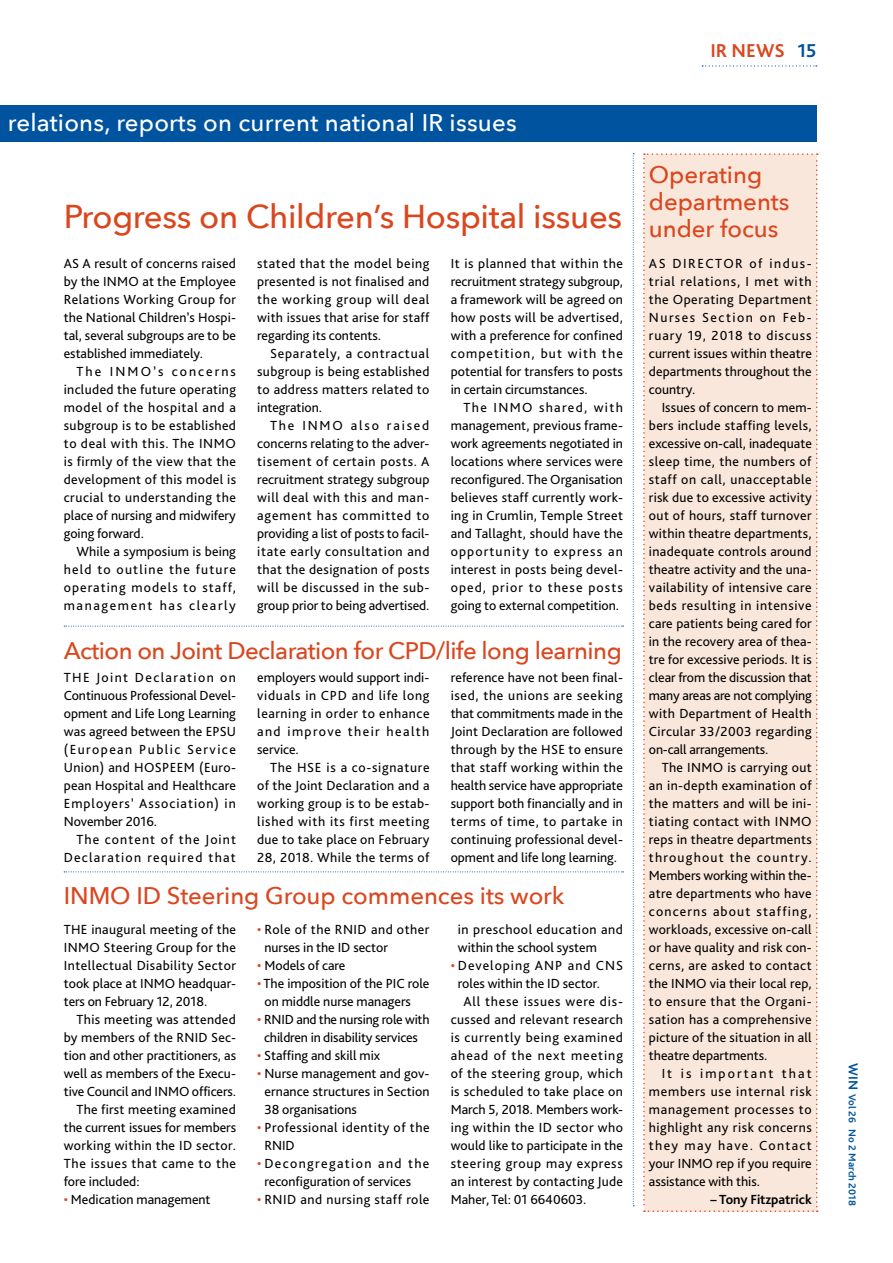
<style>
.page{position:relative;width:893px;height:1263px;background:#fff}
.page>*{position:absolute;margin:0;border:0;box-sizing:border-box;transform-origin:0 0}
.t1{font:500 33px "Avenir Next";letter-spacing:-.01em;color:#da471f}
.t2{font:500 24px/27px "Avenir Next";letter-spacing:-.005em;color:#da471f}
.t3{font:500 24px "Avenir Next";letter-spacing:-.025em;color:#da471f}
.t4{font:500 24px "Avenir Next";letter-spacing:.01em;color:#fff}
.t5{font:700 19.5px "Bliss Pro";color:#da471f}
.t6{font:13.8px/18px "Bliss Pro";letter-spacing:.015em;color:#000;text-align:justify}
.t7{font:13.8px/18px "Bliss Pro";letter-spacing:.035em;color:#000}
.t8{font:13.8px/18px "Bliss Pro";letter-spacing:.04em;color:#000}
.t9{font:13.8px/18px "Bliss Pro";letter-spacing:-.01em;color:#000;text-align:center}
.t10{font:13.8px "Bliss Pro";letter-spacing:.05em;color:#000}
.t11{font:13.8px "Bliss Pro";letter-spacing:.055em;color:#000}
.t12{font:13.8px/18px "Bliss Pro";letter-spacing:.09em;color:#000;text-align:right}
.t13{font:13.8px "Bliss Pro";letter-spacing:.07em;color:#000}
.t14{font:13.8px "Bliss Pro";letter-spacing:-.005em;color:#000}
.t15{font:700 13.8px "Bliss Pro";color:#000}
.t16{font:700 10.5px "Bliss Pro";color:#00539f}
.s1{color:#da471f}
.s2{color:#00539f}
.s3{font-size:13.5px}
</style>
<div class="page">
<svg style="left:702px;top:65px;width:115px;height:2px"></svg>
<div style="left:643px;top:153px;width:175px;height:1059px;background:#fae7db"></div>
<svg style="left:64px;top:626px;width:560px;height:1px"></svg>
<svg style="left:633px;top:153px;width:1px;height:1053px"></svg>
<div style="left:0;top:106px;width:816px;height:36px;background:#00539f"></div>
<svg style="left:64px;top:871px;width:560px;height:1px"></svg>
<h2 class="t4" style="left:8px;top:109px;width:510px">relations, reports on current national IR issues</h2>
<h1 class="t1" style="left:64px;top:197px;width:560px">Progress on Children’s Hospital issues</h1>
<p class="t6" style="left:64px;top:254px;width:174px">As a result of concerns raised by the INMO at the Employee Relations Working Group for the National Children’s Hospi&shy;tal, several subgroups are to be established immediately.</p>
<p class="t6" style="left:64px;top:362px;width:174px;text-indent:13px">The INMO’s concerns included the future operating model of the hospital and a subgroup is to be established to deal with this. The INMO is firmly of the view that the development of this model is crucial to understanding the place of nursing and midwifery going forward.</p>
<p class="t6" style="left:64px;top:542px;width:174px;text-indent:13px">While a symposium is being held to outline the future operating models to staff, management has clearly</p>
<p class="t6" style="left:257px;top:254px;width:174px">stated that the model being presented is not finalised and the working group will deal with issues that arise for staff regarding its contents.</p>
<p class="t6" style="left:257px;top:344px;width:174px;text-indent:13px">Separately, a contractual subgroup is being established to address matters related to integration.</p>
<p class="t6" style="left:257px;top:416px;width:174px;text-indent:13px">The INMO also raised concerns relating to the adver&shy;tisement of certain posts. A recruitment strategy subgroup will deal with this and man&shy;agement has committed to providing a list of posts to facil&shy;itate early consultation and that the designation of posts will be discussed in the sub&shy;group prior to being advertised.</p>
<p class="t6" style="left:451px;top:254px;width:174px">It is planned that within the recruitment strategy subgroup, a framework will be agreed on how posts will be advertised, with a preference for confined competition, but with the potential for transfers to posts in certain circumstances.</p>
<p class="t6" style="left:451px;top:398px;width:174px;text-indent:13px">The INMO shared, with management, previous frame&shy;work agreements negotiated in locations where services were reconfigured. The Organisation believes staff currently work&shy;ing in Crumlin, Temple Street and Tallaght, should have the opportunity to express an interest in posts being devel&shy;oped, prior to these posts going to external competition.</p>
<h2 class="t3" style="left:64px;top:636px;width:560px">Action on Joint Declaration for CPD/life long learning</h2>
<p class="t6" style="left:64px;top:668px;width:174px">Th e Joint Declaration on Continuous Professional Devel&shy;opment and Life Long Learning was agreed between the EPSU (European Public Service Union) and HOSPEEM (Euro&shy;pean Hospital and Healthcare Employers’ Association) in November 2016.</p>
<p class="t12" style="left:64px;top:830px;width:174px">The content of the Joint<br>Declaration required that</p>
<p class="t6" style="left:257px;top:668px;width:174px">employers would support indi&shy;viduals in CPD and life long learning in order to enhance and improve their health service.</p>
<p class="t6" style="left:257px;top:758px;width:174px;text-indent:13px">The HSE is a co-signature of the Joint Declaration and a working group is to be estab&shy;lished with its first meeting due to take place on February 28, 2018. While the terms of</p>
<p class="t6" style="left:451px;top:668px;width:174px">reference have not been final&shy;ised, the unions are seeking that commitments made in the Joint Declaration are followed through by the HSE to ensure that staff working within the health service have appropriate support both financially and in terms of time, to partake in continuing professional devel&shy;opment and life long learning.</p>
<h2 class="t2" style="left:64px;top:882px;width:502px">INMO ID Steering Group commences its work</h2>
<p class="t6" style="left:64px;top:920px;width:174px">Th e inaugural meeting of the INMO Steering Group for the Intellectual Disability Sector took place at INMO headquar&shy;ters on February 12, 2018.</p>
<p class="t6" style="left:77px;top:1010px;width:161px">This meeting was attended</p>
<p class="t6" style="left:64px;top:1028px;width:174px">by members of the RNID Sec-</p>
<p class="t6" style="left:64px;top:1046px;width:174px">tion and other practitioners, as</p>
<p class="t6" style="left:64px;top:1064px;width:174px">well as members of the Execu-</p>
<p class="t14" style="left:64px;top:1083px;width:174px">tive Council and INMO officers.</p>
<p class="t6" style="left:77px;top:1100px;width:161px">The first meeting examined</p>
<p class="t6" style="left:64px;top:1118px;width:174px">the current issues for members</p>
<p class="t6" style="left:64px;top:1136px;width:174px">working within the ID sector.</p>
<p class="t10" style="left:64px;top:1155px;width:174px">The issues that came to the</p>
<p class="t6" style="left:64px;top:1172px;width:77px">fore included:</p>
<p class="t6" style="left:64px;top:1190px;width:148px"><span class="s1">•</span> Medication management</p>
<p class="t6" style="left:264px;top:920px;width:167px;text-indent:-7px"><span class="s1">•</span> Role of the RNID and other nurses in the ID sector</p>
<p class="t6" style="left:257px;top:956px;width:90px"><span class="s1">•</span> Models of care</p>
<p class="t6" style="left:264px;top:974px;width:167px;text-indent:-7px"><span class="s1">•</span> The imposition of the PIC role on middle nurse managers</p>
<p class="t9" style="left:257px;top:1010px;width:174px"><span class="s1">•</span> RNID and the nursing role with children in disability services</p>
<p class="t6" style="left:257px;top:1046px;width:124px"><span class="s1">•</span> Staffing and skill mix</p>
<p class="t6" style="left:264px;top:1064px;width:167px;text-indent:-7px"><span class="s1">•</span> Nurse management and gov&shy;ernance structures in Section 38 organisations</p>
<p class="t7" style="left:264px;top:1118px;width:167px;text-indent:-7px"><span class="s1">•</span> Professional identity of the<br>RNID</p>
<p class="t6" style="left:264px;top:1154px;width:167px;text-indent:-7px"><span class="s1">•</span> Decongregation and the reconfiguration of services</p>
<p class="t7" style="left:257px;top:1190px;width:174px"><span class="s1">•</span> RNID and nursing staff role</p>
<p class="t8" style="left:458px;top:920px;width:167px">in preschool education and within the school system</p>
<p class="t13" style="left:451px;top:957px;width:174px"><span class="s1">•</span> Developing ANP and CNS</p>
<p class="t6" style="left:458px;top:974px;width:144px">roles within the ID sector.</p>
<p class="t11" style="left:463px;top:993px;width:161px">All these issues were dis-</p>
<p class="t6" style="left:451px;top:1010px;width:174px">cussed and relevant research</p>
<p class="t10" style="left:451px;top:1029px;width:174px">is currently being examined</p>
<p class="t13" style="left:451px;top:1047px;width:174px">ahead of the next meeting</p>
<p class="t8" style="left:451px;top:1064px;width:174px">of the steering group, which</p>
<p class="t6" style="left:451px;top:1082px;width:174px">is scheduled to take place on</p>
<p class="t6" style="left:451px;top:1100px;width:174px">March 5, 2018. Members work-</p>
<p class="t7" style="left:451px;top:1118px;width:174px">ing within the ID sector who</p>
<p class="t6" style="left:451px;top:1136px;width:174px">would like to participate in the</p>
<p class="t11" style="left:451px;top:1155px;width:174px">steering group may express</p>
<p class="t6" style="left:451px;top:1172px;width:174px">an interest by contacting Jude</p>
<p class="t6" style="left:451px;top:1190px;width:137px">Maher, Tel: 01 6640603.</p>
<h3 class="t5" style="left:710px;top:39px;width:107px">IR NEWS <span class="s2">15</span></h3>
<h2 class="t2" style="left:649px;top:161px;width:142px">Operating departments under focus</h2>
<p class="t6" style="left:649px;top:254px;width:164px">As di recto r of indus&shy;trial relations, I met with the Operating Department Nurses Section on Feb&shy;ruary 19, 2018 to discuss current issues within theatre departments throughout the country.</p>
<p class="t6" style="left:649px;top:398px;width:164px;text-indent:13px">Issues of concern to mem&shy;bers include staffing levels, excessive on-call, inadequate sleep time, the numbers of staff on call, unacceptable risk due to excessive activity out of hours, staff turnover within theatre departments, inadequate controls around theatre activity and the una&shy;vailability of intensive care beds resulting in intensive care patients being cared for in the recovery area of thea&shy;tre for excessive periods. It is clear from the discussion that many areas are not complying with Department of Health Circular 33/2003 regarding on-call arrangements.</p>
<p class="t6" style="left:649px;top:758px;width:164px;text-indent:13px">The INMO is carrying out an in-depth examination of the matters and will be ini&shy;tiating contact with INMO reps in theatre departments throughout the country.<br>Members working within the&shy;atre departments who have concerns about staffing, workloads, excessive on-call or have quality and risk con&shy;cerns, are asked to contact the INMO via their local rep, to ensure that the Organi&shy;sation has a comprehensive picture of the situation in all theatre departments.</p>
<p class="t6" style="left:649px;top:1064px;width:164px;text-indent:13px">It is important that members use internal risk management processes to highlight any risk concerns they may have. Contact your INMO rep if you require assistance with this.</p>
<p class="t15" style="left:711px;top:1191px;width:103px">– Tony Fitzpatrick</p>
<p class="t16" style="left:859px;top:1063px;width:144px;rotate:90deg"><span class="s3">WIN</span> Vol 26 No 2 March 2018</p>
</div>
